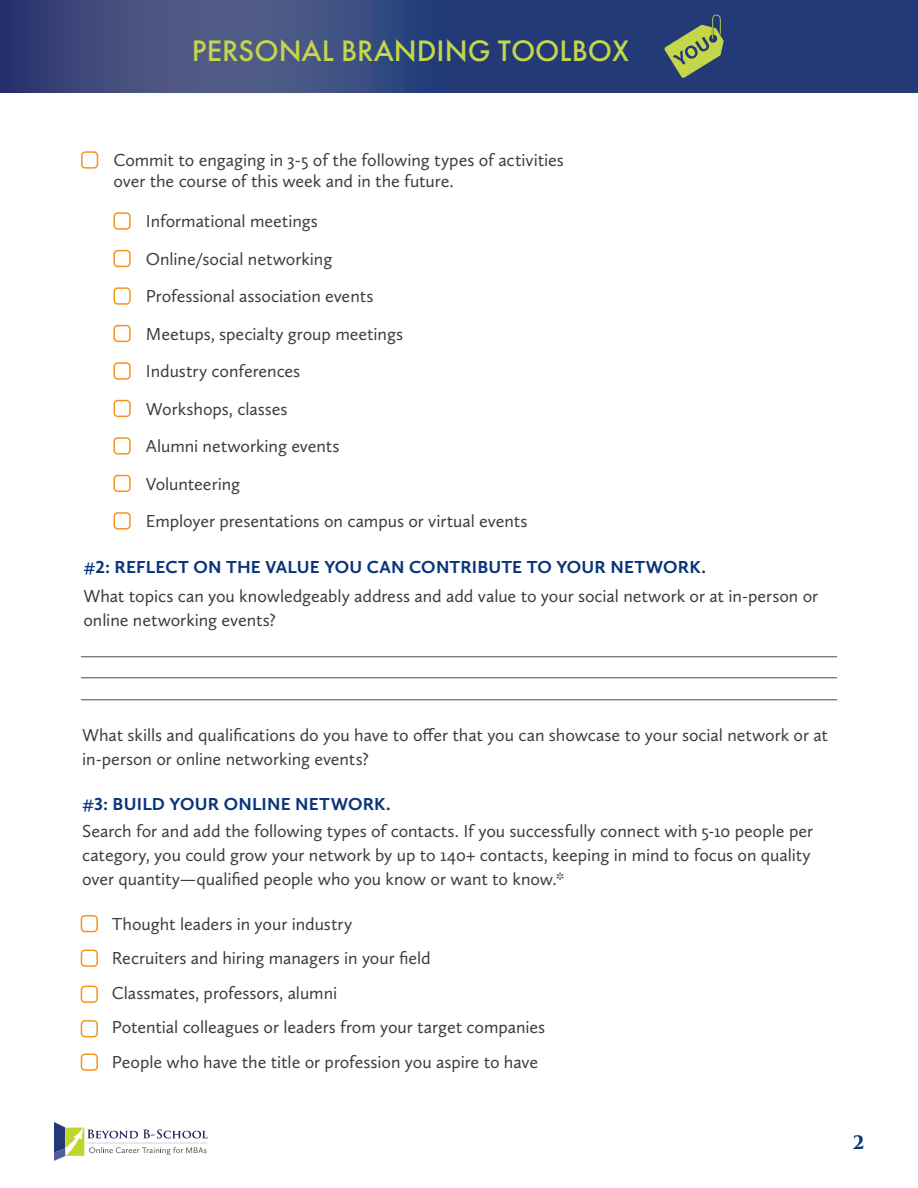
<style>
.page{position:relative;width:918px;height:1188px;background:#fff}
.page>*{position:absolute;margin:0;border:0;box-sizing:border-box;transform-origin:0 0}
.t1{font:500 30.75px "Futura PT";color:#c4d64a}
.t2{font:18px/37.5px "Calluna Sans";letter-spacing:-.005em;color:#3e3e3f}
.t3{font:18px/21.6px "Minion Pro";color:#3e3e3f;text-align:justify}
.t4{font:700 18px "Calluna Sans";letter-spacing:.01em;color:#08347b}
.t5{font:700 18px "Trajan Pro 3";color:#08347b}
</style>
<div class="page">
<svg style="left:54px;top:1122px;width:154px;height:39px"></svg>
<img style="left:0;top:0;width:918px;height:92px">
<svg style="left:664px;top:14px;width:60px;height:64px;background:#677c63"></svg>
<div style="left:81px;top:915px;width:17px;height:17px;border:2px solid #f7931d;border-radius:4px"></div>
<div style="left:81px;top:986px;width:17px;height:17px;border:2px solid #f7931d;border-radius:4px"></div>
<div style="left:81px;top:950px;width:17px;height:17px;border:2px solid #f7931d;border-radius:4px"></div>
<div style="left:81px;top:1020px;width:17px;height:17px;border:2px solid #f7931d;border-radius:4px"></div>
<div style="left:81px;top:1054px;width:17px;height:17px;border:2px solid #f7931d;border-radius:4px"></div>
<div style="left:113px;top:212px;width:18px;height:18px;border:2px solid #f7931d;border-radius:4px"></div>
<div style="left:113px;top:362px;width:18px;height:18px;border:2px solid #f7931d;border-radius:4px"></div>
<div style="left:113px;top:250px;width:18px;height:17px;border:2px solid #f7931d;border-radius:4px"></div>
<div style="left:113px;top:400px;width:18px;height:17px;border:2px solid #f7931d;border-radius:4px"></div>
<div style="left:81px;top:151px;width:17px;height:18px;border:2px solid #f7931d;border-radius:4px"></div>
<div style="left:113px;top:325px;width:18px;height:17px;border:2px solid #f7931d;border-radius:4px"></div>
<div style="left:113px;top:475px;width:18px;height:17px;border:2px solid #f7931d;border-radius:4px"></div>
<div style="left:113px;top:512px;width:18px;height:18px;border:2px solid #f7931d;border-radius:4px"></div>
<div style="left:113px;top:287px;width:18px;height:18px;border:2px solid #f7931d;border-radius:4px"></div>
<div style="left:113px;top:437px;width:18px;height:18px;border:2px solid #f7931d;border-radius:4px"></div>
<h1 class="t1" style="left:192px;top:32px;width:439px">PERSONAL BRANDING TOOLBOX</h1>
<p class="t2" style="left:113px;top:149px;width:452px;line-height:21px">Commit to engaging in 3-5 of the following types of activities over the course of this week and in the future.</p>
<p class="t2" style="left:146px;top:202px;width:383px">Informational meetings<br>Online/social networking<br>Professional association events<br>Meetups, specialty group meetings<br>Industry conferences<br>Workshops, classes<br>Alumni networking events<br>Volunteering<br>Employer presentations on campus or virtual events</p>
<p class="t4" style="left:84px;top:556px;width:624px">#2: REFLECT ON THE VALUE YOU CAN CONTRIBUTE TO YOUR NETWORK.</p>
<p class="t2" style="left:83px;top:584px;width:736px;line-height:24px">What topics can you knowledgeably address and add value to your social network or at in-person or online networking events?</p>
<p class="t3" style="left:81px;top:638px;width:757px">____________________________________________________________________________________ ____________________________________________________________________________________ ____________________________________________________________________________________</p>
<p class="t2" style="left:82px;top:723px;width:747px;line-height:24px">What skills and qualifications do you have to offer that you can showcase to your social network or at in-person or online networking events?</p>
<p class="t4" style="left:82px;top:793px;width:310px">#3: BUILD YOUR ONLINE NETWORK.</p>
<p class="t2" style="left:82px;top:819px;width:732px;line-height:24px">Search for and add the following types of contacts. If you successfully connect with 5-10 people per category, you could grow your network by up to 140+ contacts, keeping in mind to focus on quality over quantity—qualified people who you know or want to know.*</p>
<p class="t2" style="left:112px;top:906px;width:435px;line-height:34.5px">Thought leaders in your industry<br>Recruiters and hiring managers in your field<br>Classmates, professors, alumni<br>Potential colleagues or leaders from your target companies People who have the title or profession you aspire to have</p>
<p class="t5" style="left:853px;top:1129px;width:13px">2</p>
</div>
